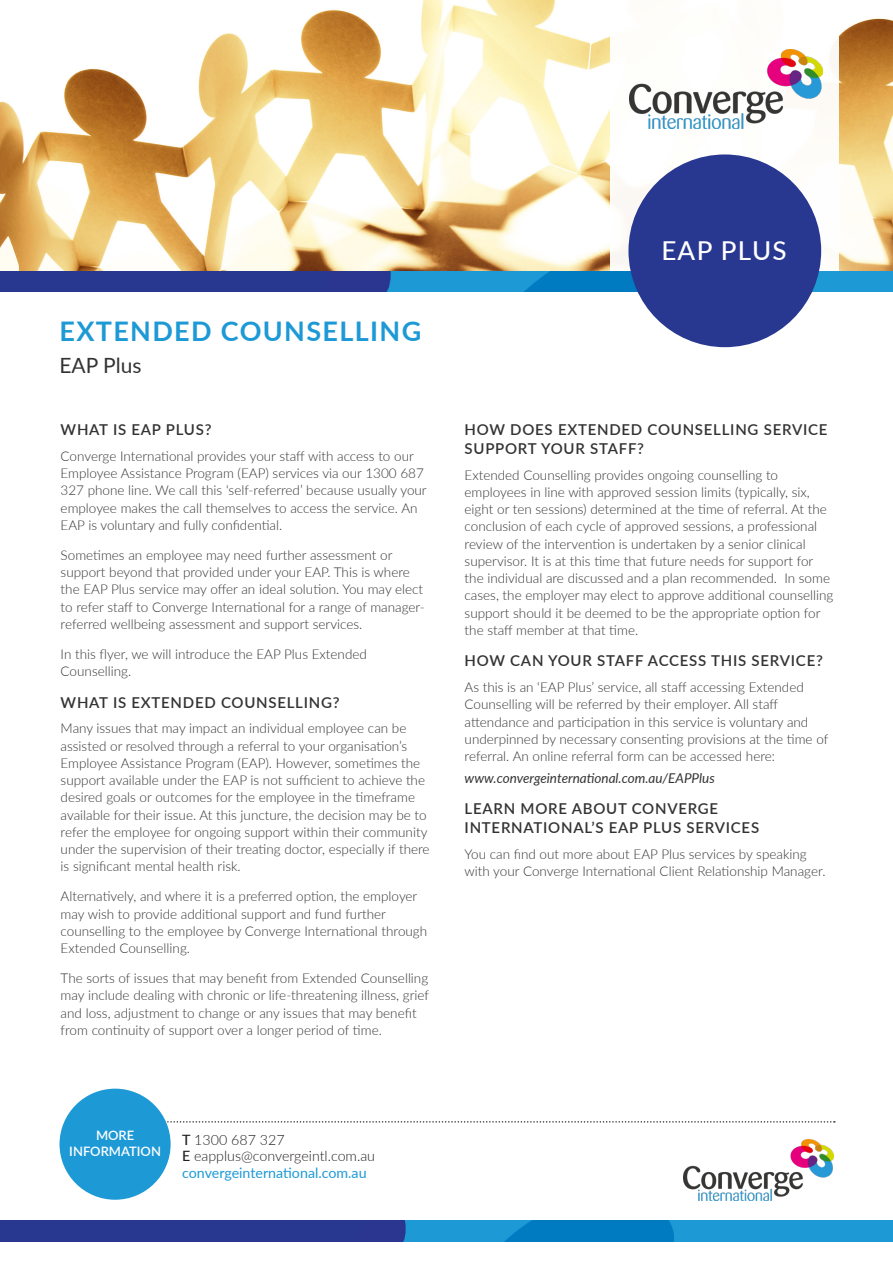
<style>
.page{position:relative;width:893px;height:1263px;background:#fff}
.page>*{position:absolute;margin:0;border:0;box-sizing:border-box;transform-origin:0 0}
.t1{font:700 27px "Lato";letter-spacing:.05em;color:#1d99d6}
.t2{font:500 26.1px "Lato";letter-spacing:.05em;color:#fff}
.t3{font:21px "Lato";color:#323332}
.Main_Sub_Heading{font:600 15px/18.8px "Lato";letter-spacing:.05em;color:#323332}
.t4{font:300 14.25px/16.6px "Lato";color:#231f20}
.Body_Copy{font:300 13.5px/17.2px "Lato";color:#323332}
.Body_Copy-2{font:italic 13.5px "Lato";color:#323332}
.t5{font:600 13.05px/15.6px "Lato";color:#fff;text-align:center}
.s1{font-weight:500}
.s2{font-weight:400;color:#1d99d6}
</style>
<div class="page">
<img style="left:683px;top:1139px;width:150px;height:62px">
<svg style="left:167px;top:1121px;width:668px;height:1px"></svg>
<div style="left:60px;top:1089px;width:111px;height:111px;background:#1d99d6;border-radius:50%"></div>
<img style="left:0;top:1220px;width:893px;height:22px">
<img style="left:0;top:0;width:893px;height:271px">
<div style="left:611px;top:0;width:228px;height:276px;background:#fff"></div>
<img style="left:629px;top:49px;width:193px;height:79px">
<img style="left:0;top:271px;width:893px;height:21px">
<div style="left:628px;top:154px;width:193px;height:193px;background:#283890;border-radius:50%"></div>
<h1 class="t1" style="left:60px;top:311px;width:363px">EXTENDED COUNSELLING</h1>
<h3 class="t3" style="left:60px;top:350px;width:84px">EAP Plus</h3>
<p class="Main_Sub_Heading" style="left:61px;top:420px;width:152px">WHAT IS EAP PLUS?</p>
<p class="Body_Copy" style="left:61px;top:447px;width:368px">Converge International provides your staff with access to our Employee Assistance Program (EAP) services via our 1300 687<br>327 phone line. We call this ‘self-referred’ because usually your employee makes the call themselves to access the service. An EAP is voluntary and fully confidential.</p>
<p class="Body_Copy" style="left:61px;top:546px;width:366px">Sometimes an employee may need further assessment or support beyond that provided under your EAP. This is where the EAP Plus service may offer an ideal solution. You may elect to refer staff to Converge International for a range of manager&shy;referred wellbeing assessment and support services.</p>
<p class="Body_Copy" style="left:61px;top:645px;width:308px">In this flyer, we will introduce the EAP Plus Extended<br>Counselling.</p>
<p class="Main_Sub_Heading" style="left:61px;top:692px;width:280px">WHAT IS EXTENDED COUNSELLING?</p>
<p class="Body_Copy" style="left:61px;top:719px;width:370px">Many issues that may impact an individual employee can be assisted or resolved through a referral to your organisation’s Employee Assistance Program (EAP). However, sometimes the support available under the EAP is not sufficient to achieve the desired goals or outcomes for the employee in the timeframe available for their issue. At this juncture, the decision may be to refer the employee for ongoing support within their community under the supervision of their treating doctor, especially if there is significant mental health risk.</p>
<p class="Body_Copy" style="left:61px;top:887px;width:368px">Alternatively, and where it is a preferred option, the employer may wish to provide additional support and fund further counselling to the employee by Converge International through Extended Counselling.</p>
<p class="Body_Copy" style="left:61px;top:969px;width:370px">The sorts of issues that may benefit from Extended Counselling may include dealing with chronic or life-threatening illness, grief and loss, adjustment to change or any issues that may benefit from continuity of support over a longer period of time.</p>
<h2 class="t2" style="left:661px;top:232px;width:127px">EAP PLUS</h2>
<p class="Main_Sub_Heading" style="left:465px;top:420px;width:364px">HOW DOES EXTENDED COUNSELLING SERVICE<br>SUPPORT YOUR STAFF?</p>
<p class="Body_Copy" style="left:465px;top:466px;width:370px">Extended Counselling provides ongoing counselling to employees in line with approved session limits (typically, six, eight or ten sessions) determined at the time of referral. At the conclusion of each cycle of approved sessions, a professional review of the intervention is undertaken by a senior clinical supervisor. It is at this time that future needs for support for the individual are discussed and a plan recommended. In some cases, the employer may elect to approve additional counselling support should it be deemed to be the appropriate option for the staff member at that time.</p>
<p class="Main_Sub_Heading" style="left:465px;top:651px;width:360px">HOW CAN YOUR STAFF ACCESS THIS SERVICE?</p>
<p class="Body_Copy" style="left:465px;top:678px;width:365px">As this is an ‘EAP Plus’ service, all staff accessing Extended Counselling will be referred by their employer. All staff attendance and participation in this service is voluntary and underpinned by necessary consenting provisions at the time of referral. An online referral form can be accessed here:</p>
<p class="Body_Copy-2" style="left:465px;top:768px;width:252px">www.convergeinternational.com.au/EAPPlus</p>
<p class="Main_Sub_Heading" style="left:465px;top:799px;width:296px">LEARN MORE ABOUT CONVERGE<br>INTERNATIONAL’S EAP PLUS SERVICES</p>
<p class="Body_Copy" style="left:465px;top:845px;width:362px">You can find out more about EAP Plus services by speaking with your Converge International Client Relationship Manager.</p>
<p class="t5" style="left:69px;top:1127px;width:93px">MORE<br>INFORMATION</p>
<p class="t4" style="left:182px;top:1131px;width:194px"><span class="s1">T</span> 1300 687 327<br><span class="s1">E</span> eapplus@convergeintl.com.au <span class="s2">convergeinternational.com.au</span></p>
</div>
